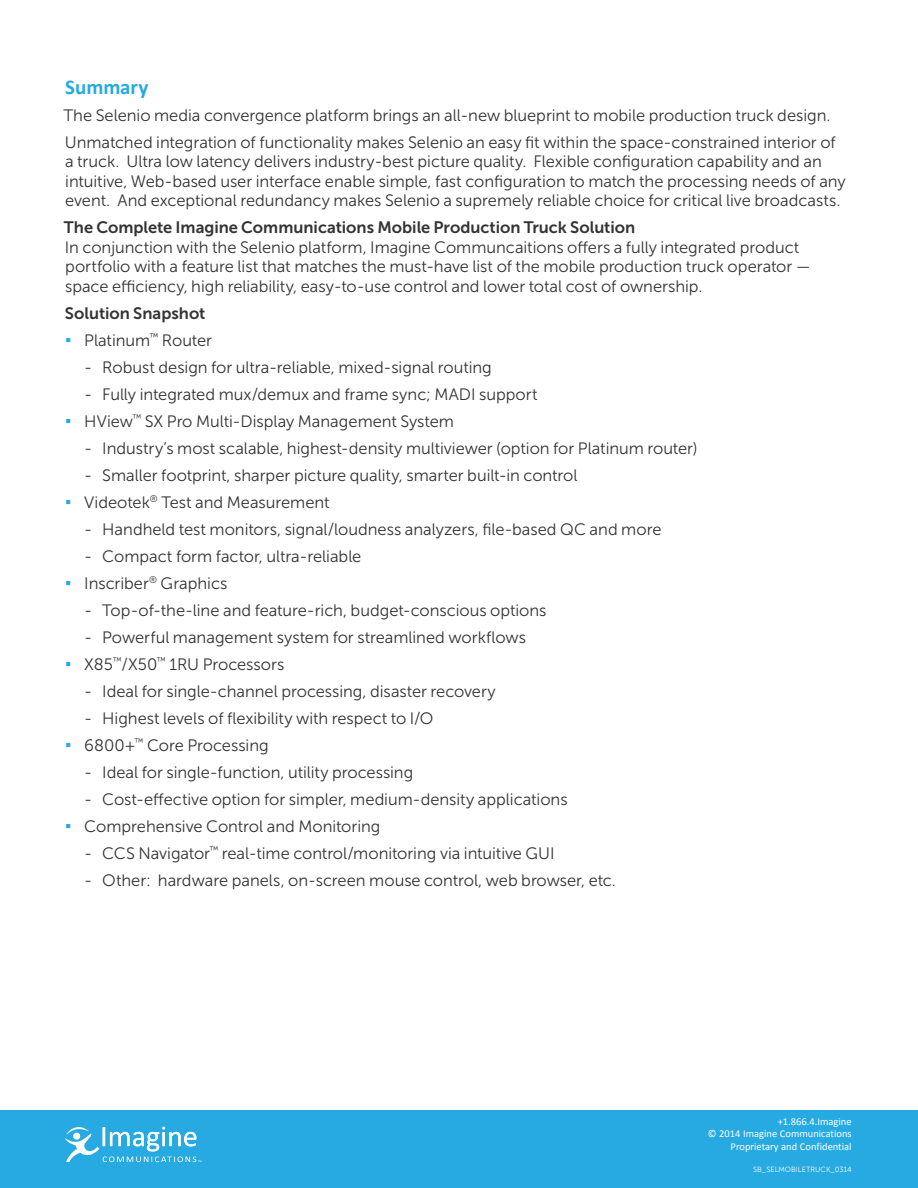
<style>
.page{position:relative;width:918px;height:1188px;background:#fff}
.page>*{position:absolute;margin:0;border:0;box-sizing:border-box;transform-origin:0 0}
.t1{font:700 21px "Calibri";letter-spacing:-.005em;color:#27aae1}
.t2{font:16.5px/19.5px "Museo Sans 300";color:#333334}
.t3{font:16.5px "Museo Sans 700";color:#333334}
.t4{font:10.5px/12.6px "Calibri";color:#fff;text-align:right}
.t5{font:7.5px "Museo Sans 300";color:#fff}
.s1{font-family:"Arial Narrow";font-size:18px;color:#27aae1}
</style>
<div class="page">
<div style="left:0;top:1110px;width:918px;height:78px;background:#27aae1"></div>
<svg style="left:65px;top:1127px;width:136px;height:35px"></svg>
<p class="t1" style="left:65px;top:73px;width:85px">Summary</p>
<p class="t2" style="left:63px;top:102px;width:774px;line-height:27px">The Selenio media convergence platform brings an all-new blueprint to mobile production truck design.<br>Unmatched integration of functionality makes Selenio an easy fit within the space-constrained interior of</p>
<p class="t2" style="left:65px;top:152px;width:782px">a truck. Ultra low latency delivers industry-best picture quality. Flexible configuration capability and an intuitive, Web-based user interface enable simple, fast configuration to match the processing needs of any event. And exceptional redundancy makes Selenio a supremely reliable choice for critical live broadcasts.</p>
<p class="t3" style="left:64px;top:218px;width:573px">The Complete Imagine Communications Mobile Production Truck Solution</p>
<p class="t2" style="left:65px;top:237px;width:747px">In conjunction with the Selenio platform, Imagine Communcaitions offers a fully integrated product portfolio with a feature list that matches the must-have list of the mobile production truck operator — space efficiency, high reliability, easy-to-use control and lower total cost of ownership.</p>
<p class="t3" style="left:65px;top:304px;width:142px">Solution Snapshot</p>
<p class="t2" style="left:65px;top:330px;width:149px"><span class="s1">▪</span> Platinum<sup>™</sup> Router</p>
<p class="t2" style="left:84px;top:357px;width:409px">- Robust design for ultra-reliable, mixed-signal routing</p>
<p class="t2" style="left:84px;top:384px;width:455px">- Fully integrated mux/demux and frame sync; MADI support</p>
<p class="t2" style="left:65px;top:411px;width:390px"><span class="s1">▪</span> HView<sup>™</sup> SX Pro Multi-Display Management System</p>
<p class="t2" style="left:84px;top:438px;width:615px">- Industry’s most scalable, highest-density multiviewer (option for Platinum router)</p>
<p class="t2" style="left:84px;top:465px;width:495px">- Smaller footprint, sharper picture quality, smarter built-in control</p>
<p class="t2" style="left:65px;top:492px;width:266px"><span class="s1">▪</span> Videotek<sup>®</sup> Test and Measurement</p>
<p class="t2" style="left:84px;top:519px;width:579px">- Handheld test monitors, signal/loudness analyzers, file-based QC and more</p>
<p class="t2" style="left:84px;top:546px;width:279px">- Compact form factor, ultra-reliable</p>
<p class="t2" style="left:65px;top:573px;width:164px"><span class="s1">▪</span> Inscriber<sup>®</sup> Graphics</p>
<p class="t2" style="left:84px;top:600px;width:464px">- Top-of-the-line and feature-rich, budget-conscious options</p>
<p class="t2" style="left:84px;top:627px;width:443px">- Powerful management system for streamlined workflows</p>
<p class="t2" style="left:65px;top:654px;width:221px"><span class="s1">▪</span> X85<sup>™</sup>/X50<sup>™</sup> 1RU Processors</p>
<p class="t2" style="left:84px;top:681px;width:413px">- Ideal for single-channel processing, disaster recovery</p>
<p class="t2" style="left:84px;top:708px;width:351px">- Highest levels of flexibility with respect to I/O</p>
<p class="t2" style="left:65px;top:735px;width:205px"><span class="s1">▪</span> 6800+<sup>™</sup> Core Processing</p>
<p class="t2" style="left:84px;top:762px;width:331px">- Ideal for single-function, utility processing</p>
<p class="t2" style="left:84px;top:789px;width:485px">- Cost-effective option for simpler, medium-density applications</p>
<p class="t2" style="left:65px;top:816px;width:317px"><span class="s1">▪</span> Comprehensive Control and Monitoring</p>
<p class="t2" style="left:84px;top:843px;width:472px">- CCS Navigator<sup>™</sup> real-time control/monitoring via intuitive GUI</p>
<p class="t2" style="left:84px;top:870px;width:533px">- Other: hardware panels, on-screen mouse control, web browser, etc.</p>
<p class="t4" style="left:708px;top:1115px;width:145px">+1.866.4.Imagine<br>© 2014 Imagine Communications<br>Proprietary and Confidential</p>
<p class="t5" style="left:753px;top:1165px;width:100px">SB_SELMOBILETRUCK_0314</p>
</div>
